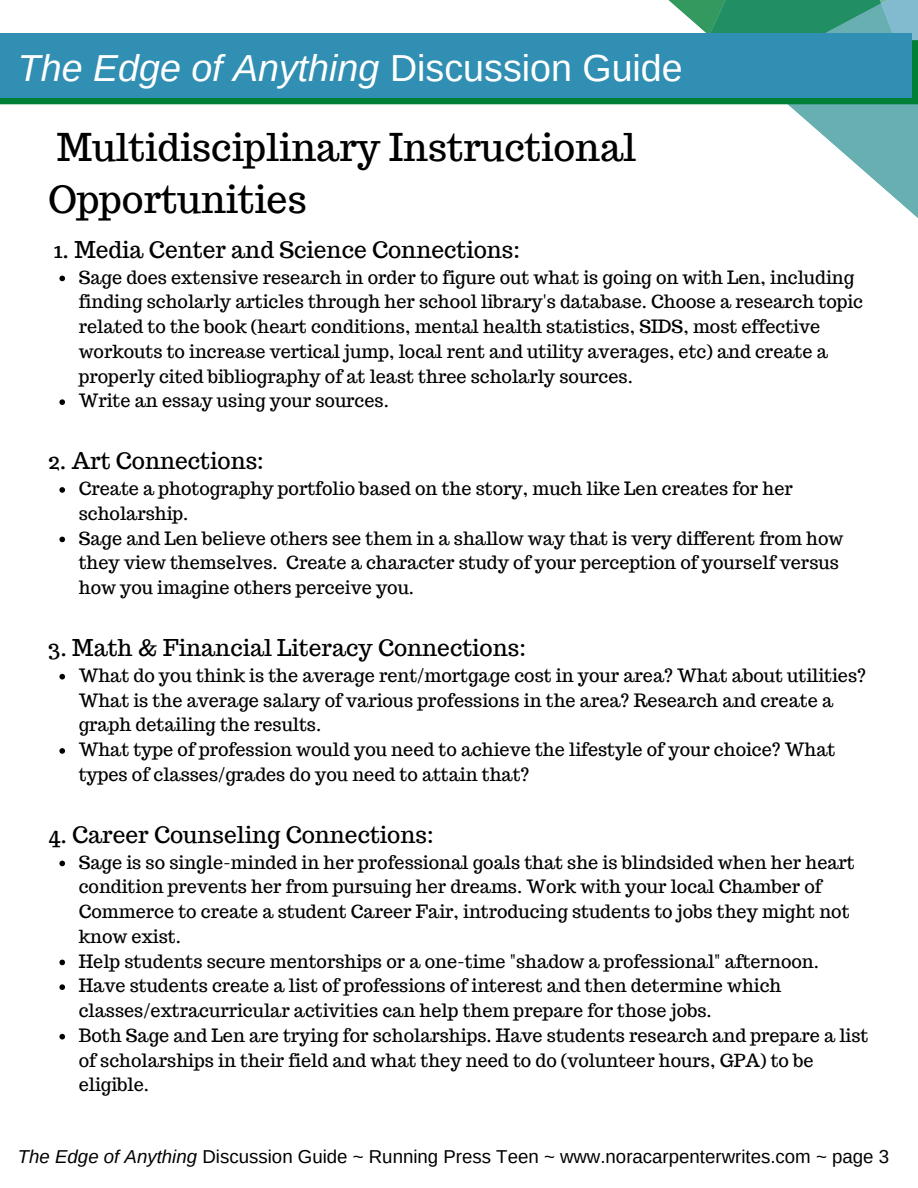
<style>
.page{position:relative;width:918px;height:1188px;background:#fff}
.page>*{position:absolute;margin:0;border:0;box-sizing:border-box;transform-origin:0 0}
.t1{font:italic 37.65px "Arimo";color:#fff}
.t2{font:37.5px/51.8px "Trocchi";color:#000}
.t3{font:22.65px "Trocchi";color:#000}
.t4{font:18.6px "Arimo";color:#000}
.t5{font:18px/24.8px "Trocchi";color:#000}
.s1{font-style:normal}
.s2{font-style:italic}
</style>
<div class="page">
<svg style="left:59px;top:276px;width:6px;height:5px"></svg>
<svg style="left:59px;top:399px;width:6px;height:6px"></svg>
<svg style="left:59px;top:487px;width:6px;height:6px"></svg>
<svg style="left:59px;top:537px;width:6px;height:5px"></svg>
<svg style="left:59px;top:674px;width:6px;height:6px"></svg>
<svg style="left:59px;top:748px;width:6px;height:6px"></svg>
<svg style="left:59px;top:861px;width:6px;height:5px"></svg>
<svg style="left:59px;top:960px;width:6px;height:5px"></svg>
<svg style="left:59px;top:984px;width:6px;height:6px"></svg>
<svg style="left:59px;top:1034px;width:6px;height:6px"></svg>
<svg style="left:523px;top:0;width:395px;height:218px"></svg>
<div style="left:0;top:40px;width:918px;height:64px;background:#008037"></div>
<div style="left:0;top:33px;width:912px;height:65px;background:#308fb2"></div>
<p class="t1" style="left:18px;top:47px;width:666px">The Edge of Anything <span class="s1">Discussion Guide</span></p>
<p class="t2" style="left:48px;top:121px;width:590px">Multidisciplinary Instructional<br>Opportunities</p>
<p class="t3" style="left:53px;top:235px;width:468px">1. Media Center and Science Connections:</p>
<p class="t5" style="left:79px;top:264px;width:786px">Sage does extensive research in order to figure out what is going on with Len, including finding scholarly articles through her school library's database. Choose a research topic related to the book (heart conditions, mental health statistics, SIDS, most effective workouts to increase vertical jump, local rent and utility averages, etc) and create a properly cited bibliography of at least three scholarly sources.</p>
<p class="t5" style="left:79px;top:388px;width:312px">Write an essay using your sources.</p>
<p class="t3" style="left:48px;top:446px;width:217px">2. Art Connections:</p>
<p class="t5" style="left:79px;top:476px;width:716px">Create a photography portfolio based on the story, much like Len creates for her scholarship.</p>
<p class="t5" style="left:79px;top:525px;width:766px">Sage and Len believe others see them in a shallow way that is very different from how they view themselves. Create a character study of your perception of yourself versus how you imagine others perceive you.</p>
<p class="t3" style="left:48px;top:633px;width:479px">3. Math &amp; Financial Literacy Connections:</p>
<p class="t5" style="left:79px;top:663px;width:789px">What do you think is the average rent/mortgage cost in your area? What about utilities?<br>What is the average salary of various professions in the area? Research and create a graph detailing the results.</p>
<p class="t5" style="left:79px;top:737px;width:758px">What type of profession would you need to achieve the lifestyle of your choice? What types of classes/grades do you need to attain that?</p>
<p class="t3" style="left:48px;top:820px;width:387px">4. Career Counseling Connections:</p>
<p class="t5" style="left:79px;top:849px;width:778px">Sage is so single-minded in her professional goals that she is blindsided when her heart condition prevents her from pursuing her dreams. Work with your local Chamber of Commerce to create a student Career Fair, introducing students to jobs they might not know exist.</p>
<p class="t5" style="left:79px;top:948px;width:742px">Help students secure mentorships or a one-time "shadow a professional" afternoon.</p>
<p class="t5" style="left:79px;top:973px;width:704px">Have students create a list of professions of interest and then determine which classes/extracurricular activities can help them prepare for those jobs.</p>
<p class="t5" style="left:79px;top:1023px;width:791px">Both Sage and Len are trying for scholarships. Have students research and prepare a list of scholarships in their field and what they need to do (volunteer hours, GPA) to be eligible.</p>
<p class="t4" style="left:18px;top:1146px;width:873px"><span class="s2">The Edge of Anything</span> Discussion Guide ~ Running Press Teen ~ www.noracarpenterwrites.com ~ page 3</p>
</div>
